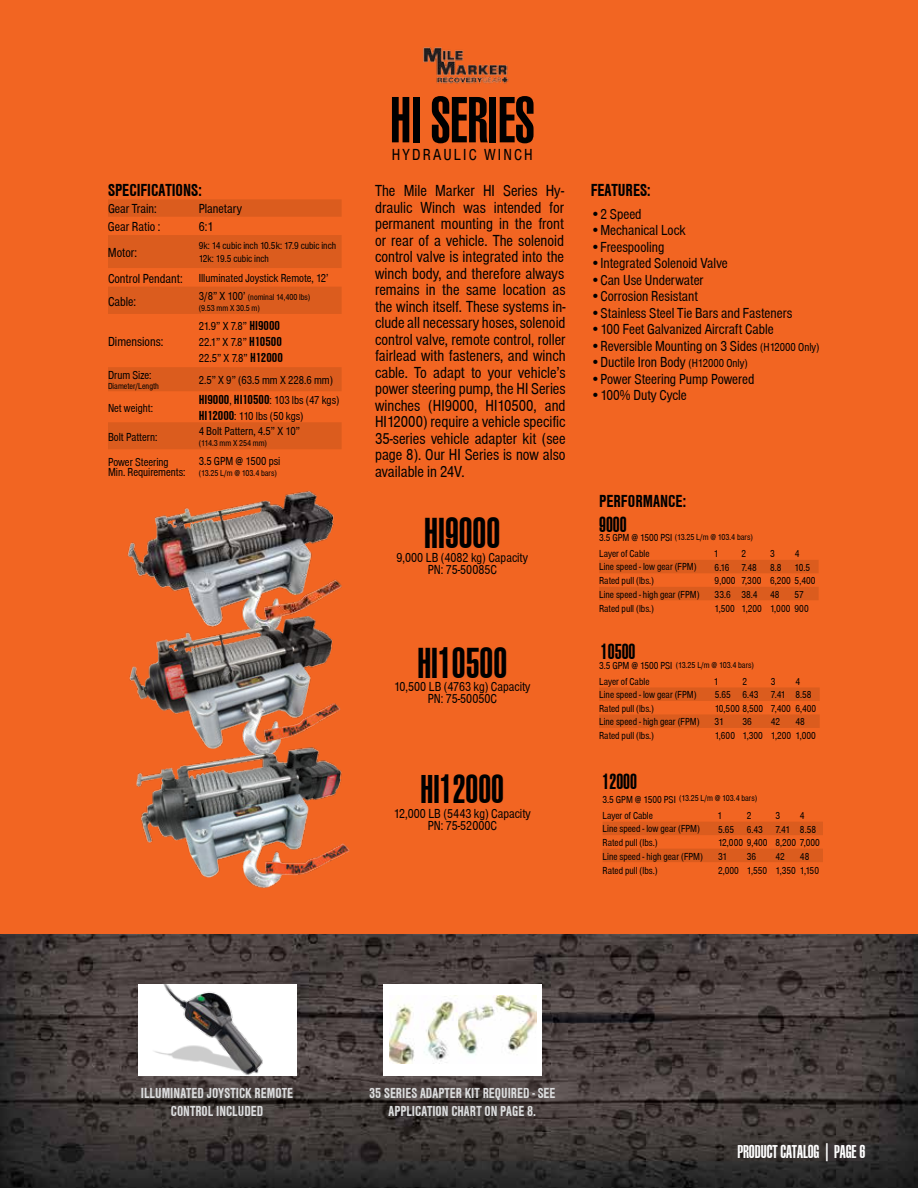
<style>
.page{position:relative;width:918px;height:1188px;background:#fff}
.page>*{position:absolute;margin:0;border:0;box-sizing:border-box;transform-origin:0 0}
.t1{font:900 extra-condensed 63px "Swiss 911 BT";color:#000}
.t2{font:900 extra-condensed 42px "Swiss 911 BT";color:#000}
.t3{font:900 extra-condensed 39px "Swiss 911 BT";color:#000}
.t4{font:900 extra-condensed 21px "Swiss 911 BT";color:#000}
.t5{font:700 condensed 18px "Nimbus San T";color:#000}
.t6{font:900 extra-condensed 18px "Swiss 911 BT";color:#fff}
.t7{font:condensed 16.5px/16.5px "Nimbus San T";color:#000;text-align:justify}
.t8{font:condensed 15px "Nimbus San T";color:#000}
.t9{font:700 condensed 15px/18px "Nimbus San T";color:#dcddde;text-align:center}
.t10{font:condensed 13.5px/12px "Nimbus San T";color:#000;text-align:center}
.t11{font:condensed 12px/16.2px "Nimbus San T";color:#000}
.t12{font:condensed 10.5px/16px "Nimbus San T";color:#000}
.t13{font:condensed 9px/10.8px "Nimbus San T";color:#000}
.s1{font-size:13.5px}
.s2{font-size:12px}
.s3{font-weight:700;font-size:13.5px}
</style>
<div class="page">
<img style="left:0;top:933px;width:918px;height:255px">
<div style="left:0;top:0;width:918px;height:933px;background:#f26522"></div>
<div style="left:138px;top:984px;width:158px;height:92px;background:#fff"></div>
<img style="left:154px;top:984px;width:109px;height:91px">
<div style="left:383px;top:984px;width:159px;height:92px;background:#fff"></div>
<img style="left:389px;top:995px;width:148px;height:69px">
<svg style="left:108px;top:199px;width:234px;height:250px;fill:#dc5c1e"></svg>
<svg style="left:599px;top:687px;width:221px;height:41px"></svg>
<svg style="left:599px;top:560px;width:220px;height:40px"></svg>
<svg style="left:603px;top:822px;width:220px;height:40px"></svg>
<img style="left:127px;top:491px;width:215px;height:125px">
<img style="left:129px;top:616px;width:212px;height:128px">
<img style="left:136px;top:744px;width:214px;height:144px">
<img style="left:423px;top:47px;width:86px;height:37px">
<h3 class="t5" style="left:108px;top:180px;width:42px">SPECI FICATIONS</h3>
<h3 class="t5" style="left:198px;top:180px;width:5px">:</h3>
<p class="t10" style="left:108px;top:203px;width:50px">Gear Train:</p>
<p class="t10" style="left:199px;top:203px;width:45px">Planetary</p>
<p class="t10" style="left:108px;top:221px;width:54px">Gear Ratio :</p>
<p class="t10" style="left:199px;top:221px;width:16px">6:1</p>
<p class="t10" style="left:108px;top:247px;width:31px">Motor:</p>
<p class="t12" style="left:199px;top:240px;width:139px;line-height:12.6px">9k: 14 cubic inch 10.5k: 17.9 cubic inch<br>12k: 19.5 cubic inch</p>
<p class="t11" style="left:108px;top:270px;width:222px"><span class="s1">Control Pendant:</span> Illuminated Joystick Remote, 12’</p>
<p class="t10" style="left:108px;top:296px;width:30px">Cable:</p>
<p class="t13" style="left:199px;top:292px;width:113px"><span class="s2">3/8” X 100’</span> (nominal 14,400 lbs) (9.53 mm X 30.5 m)</p>
<p class="t10" style="left:108px;top:336px;width:57px">Dimensions:</p>
<p class="t11" style="left:199px;top:318px;width:86px">21.9” X 7.8” <span class="s3">HI9000<br></span>22.1” X 7.8” <span class="s3">H10500<br></span>22.5” X 7.8” <span class="s3">H12000</span></p>
<p class="t11" style="left:108px;top:367px;width:45px">Drum Size:</p>
<p class="t13" style="left:108px;top:381px;width:53px">Diameter/Length</p>
<p class="t11" style="left:199px;top:372px;width:136px">2.5” X 9” (63.5 mm X 228.6 mm)</p>
<p class="t11" style="left:108px;top:400px;width:46px">Net weight:</p>
<p class="t11" style="left:199px;top:392px;width:142px"><span class="s3">HI9000</span>, <span class="s3">HI 10500</span>: 103 lbs (47 kgs)<br><span class="s3">HI 12000</span>: 110 lbs (50 kgs)</p>
<p class="t11" style="left:108px;top:429px;width:51px">Bolt Pattern:</p>
<p class="t11" style="left:199px;top:423px;width:103px">4 Bolt Pattern, 4.5” X 10”</p>
<p class="t13" style="left:199px;top:438px;width:70px">(114.3 mm X 254 mm)</p>
<p class="t11" style="left:108px;top:457px;width:79px;line-height:10.5px">Power Steering<br>Min. Requirements:</p>
<p class="t11" style="left:199px;top:454px;width:83px">3.5 GPM @ 1500 psi</p>
<p class="t13" style="left:199px;top:468px;width:80px">(13.25 L/m @ 103.4 bars)</p>
<h1 class="t1" style="left:390px;top:86px;width:146px">HI SERIES</h1>
<h3 class="t7" style="left:392px;top:146px;width:24px">Hydraulic</h3>
<h3 class="t7" style="left:484px;top:146px;width:9px">winch</h3>
<p class="t7" style="left:375px;top:183px;width:192px">The Mile Marker HI Series Hy&shy;draulic Winch was intended for permanent mounting in the front or rear of a vehicle. The solenoid control valve is integrated into the winch body, and therefore always remains in the same location as the winch itself. These systems in&shy;clude all necessary hoses, solenoid control valve, remote control, roller fairlead with fasteners, and winch cable. To adapt to your vehicle’s power steering pump, the HI Series winches (HI9000, HI10500, and HI12000) require a vehicle specific 35-series vehicle adapter kit (see page 8). Our HI Series is now also available in 24V.</p>
<h3 class="t5" style="left:591px;top:180px;width:11px">FEATU</h3>
<h3 class="t5" style="left:626px;top:180px;width:27px">RES:</h3>
<h3 class="t8" style="left:590px;top:206px;width:53px">•2 Speed</h3>
<h3 class="t8" style="left:590px;top:222px;width:97px">•Mechanical Lock</h3>
<h3 class="t8" style="left:590px;top:239px;width:76px">•Freespooling</h3>
<h3 class="t8" style="left:590px;top:255px;width:139px">•Integrated Solenoid Valve</h3>
<h3 class="t8" style="left:590px;top:272px;width:115px">•Can Use Underwater</h3>
<h3 class="t8" style="left:590px;top:288px;width:109px">•Corrosion Resistant</h3>
<h3 class="t8" style="left:590px;top:305px;width:203px">•Stainless Steel Tie Bars and Fasteners</h3>
<h3 class="t8" style="left:590px;top:321px;width:185px">•100 Feet Galvanized Aircraft Cable</h3>
<h3 class="t8" style="left:590px;top:338px;width:231px">•Reversible Mounting on 3 Sides <span class="s2">(H12000 Only)</span></h3>
<h3 class="t8" style="left:590px;top:354px;width:159px">•Ductile Iron Body <span class="s2">(H12000 Only)</span></h3>
<h3 class="t8" style="left:590px;top:371px;width:165px">•Power Steering Pump Powered</h3>
<h3 class="t8" style="left:590px;top:387px;width:98px">•100% Duty Cycle</h3>
<h3 class="t5" style="left:599px;top:491px;width:50px">PERFORMANCE</h3>
<h3 class="t5" style="left:683px;top:491px;width:5px">:</h3>
<h2 class="t2" style="left:424px;top:511px;width:78px">HI9000</h2>
<p class="t10" style="left:397px;top:551px;width:133px">9,000 LB (4082 kg) Capacity<br>PN: 75-50085C</p>
<h3 class="t4" style="left:599px;top:513px;width:29px">9000</h3>
<p class="t13" style="left:675px;top:531px;width:80px">(13.25 L/m @ 103.4 bars)</p>
<p class="t12" style="left:599px;top:530px;width:75px">3.5 GPM @ 1500 PSI<br>Layer of Cable</p>
<p class="t12" style="left:714px;top:546px;width:6px">1</p>
<p class="t12" style="left:742px;top:546px;width:6px">2</p>
<p class="t12" style="left:770px;top:546px;width:6px">3</p>
<p class="t12" style="left:795px;top:546px;width:6px">4</p>
<p class="t12" style="left:599px;top:559px;width:99px">Line speed - low gear (FPM)</p>
<p class="t12" style="left:715px;top:560px;width:44px">6.16 7.48</p>
<p class="t12" style="left:770px;top:560px;width:13px">8.8</p>
<p class="t12" style="left:795px;top:560px;width:17px">10.5</p>
<p class="t12" style="left:599px;top:573px;width:57px">Rated pull (lbs.)</p>
<p class="t12" style="left:715px;top:573px;width:102px">9,000 7,300 6,200 5,400</p>
<p class="t12" style="left:599px;top:587px;width:102px">Line speed - high gear (FPM)</p>
<p class="t12" style="left:715px;top:587px;width:66px">33.6 38.4 48</p>
<p class="t12" style="left:795px;top:587px;width:11px">57</p>
<p class="t12" style="left:599px;top:600px;width:57px">Rated pull (lbs.)</p>
<p class="t12" style="left:715px;top:600px;width:96px">1,500 1,200 1,000 900</p>
<h2 class="t2" style="left:417px;top:640px;width:91px">HI10500</h2>
<p class="t10" style="left:394px;top:681px;width:138px">10,500 LB (4763 kg) Capacity<br>PN: 75-50050C</p>
<h3 class="t4" style="left:601px;top:641px;width:36px">10500</h3>
<p class="t12" style="left:599px;top:658px;width:75px">3.5 GPM @ 1500 PSI<br>Layer of Cable</p>
<p class="t13" style="left:676px;top:660px;width:80px">(13.25 L/m @ 103.4 bars)</p>
<p class="t12" style="left:714px;top:674px;width:6px">1</p>
<p class="t12" style="left:742px;top:674px;width:6px">2</p>
<p class="t12" style="left:771px;top:674px;width:6px">3</p>
<p class="t12" style="left:796px;top:674px;width:6px">4</p>
<p class="t12" style="left:599px;top:687px;width:99px">Line speed - low gear (FPM)</p>
<p class="t12" style="left:715px;top:687px;width:98px">5.65 6.43 7.41 8.58</p>
<p class="t12" style="left:599px;top:701px;width:57px">Rated pull (lbs.)</p>
<p class="t12" style="left:715px;top:701px;width:103px">10,500 8,500 7,400 6,400</p>
<p class="t12" style="left:599px;top:714px;width:102px">Line speed - high gear (FPM)</p>
<p class="t12" style="left:715px;top:714px;width:11px">31</p>
<p class="t12" style="left:742px;top:714px;width:11px">36</p>
<p class="t12" style="left:771px;top:714px;width:11px">42</p>
<p class="t12" style="left:796px;top:714px;width:11px">48</p>
<p class="t12" style="left:599px;top:728px;width:57px">Rated pull (lbs.)</p>
<p class="t12" style="left:715px;top:728px;width:103px">1,600 1,300 1,200 1,000</p>
<h3 class="t3" style="left:421px;top:768px;width:85px">HI12000</h3>
<p class="t10" style="left:394px;top:807px;width:139px">12,000 LB (5443 kg) Capacity<br>PN: 75-52000C</p>
<h3 class="t4" style="left:603px;top:770px;width:36px">12000</h3>
<p class="t12" style="left:603px;top:792px;width:75px">3.5 GPM @ 1500 PSI<br>Layer of Cable</p>
<p class="t13" style="left:679px;top:793px;width:80px">(13.25 L/m @ 103.4 bars)</p>
<p class="t12" style="left:717px;top:808px;width:6px">1</p>
<p class="t12" style="left:747px;top:808px;width:6px">2</p>
<p class="t12" style="left:775px;top:808px;width:6px">3</p>
<p class="t12" style="left:800px;top:808px;width:6px">4</p>
<p class="t12" style="left:603px;top:821px;width:99px">Line speed - low gear (FPM)</p>
<p class="t12" style="left:718px;top:821px;width:99px">5.65 6.43 7.41 8.58</p>
<p class="t12" style="left:603px;top:835px;width:57px">Rated pull (lbs.)</p>
<p class="t12" style="left:718px;top:835px;width:103px">12,000 9,400 8,200 7,000</p>
<p class="t12" style="left:603px;top:848px;width:102px">Line speed - high gear (FPM)</p>
<p class="t12" style="left:718px;top:848px;width:11px">31</p>
<p class="t12" style="left:747px;top:848px;width:11px">36</p>
<p class="t12" style="left:775px;top:848px;width:11px">42</p>
<p class="t12" style="left:800px;top:848px;width:11px">48</p>
<p class="t12" style="left:603px;top:862px;width:57px">Rated pull (lbs.)</p>
<p class="t12" style="left:718px;top:862px;width:102px">2,000 1,550 1,350 1,150</p>
<h3 class="t9" style="left:141px;top:1085px;width:154px">ILLUMINATED JOYSTICK REMOTE<br>CONTROL INCLUDED</h3>
<h3 class="t9" style="left:369px;top:1085px;width:188px">35 SERIES ADAPTER KIT REQUIRED - SEE<br>APPLICATION CHART ON PAGE 8.</h3>
<h3 class="t6" style="left:737px;top:1142px;width:129px">PRODUCT CATALOG | PAGE 6</h3>
</div>
